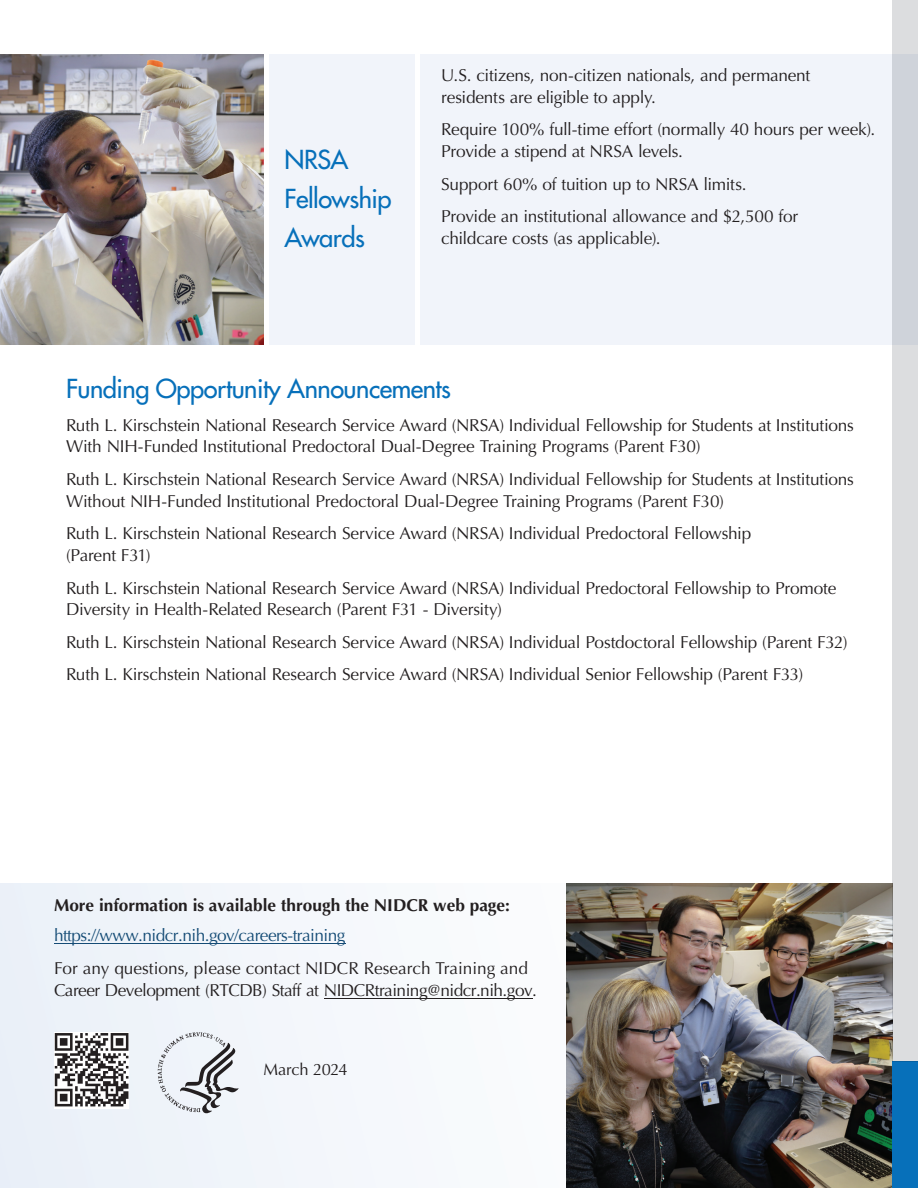
<style>
.page{position:relative;width:918px;height:1188px;background:#fff}
.page>*{position:absolute;margin:0;border:0;box-sizing:border-box;transform-origin:0 0}
.t1{font:500 25.5px/39px "Futura Std";letter-spacing:-.02em;color:#0770ba}
.t2{font:17.25px/21.8px "Optima";letter-spacing:-.015em;color:#231f20}
.t3{font:700 17.25px/30.8px "Optima LT Std";color:#231f20}
.t4{font:16.5px "Optima";letter-spacing:-.02em;color:#231f20}
.s1{font-family:"Optima";font-weight:400;color:#154c76}
</style>
<div class="page">
<img style="left:0;top:54px;width:263px;height:291px">
<div style="left:269px;top:54px;width:145px;height:291px;background:#f1f4fa"></div>
<div style="left:421px;top:54px;width:497px;height:291px;background:#f1f4fa"></div>
<div style="left:0;top:884px;width:918px;height:304px;background:#f4f7fb"></div>
<img style="left:567px;top:884px;width:325px;height:304px">
<svg style="left:158px;top:1032px;width:81px;height:81px"></svg>
<img style="left:54px;top:1032px;width:74px;height:76px">
<div style="left:892px;top:1061px;width:26px;height:127px;background:#0770ba"></div>
<div style="left:892px;top:0;width:26px;height:1061px;background:linear-gradient(to right,#d8dade,#d8dade)"></div>
<hr style="left:54px;top:943px;width:292px;height:1px;background:#154c76">
<hr style="left:324px;top:998px;width:209px;height:1px;background:#231f20">
<h2 class="t1" style="left:285px;top:141px;width:109px">NRSA<br>Fellowship<br>Awards</h2>
<p class="t2" style="left:441px;top:65px;width:371px">U.S. citizens, non-citizen nationals, and permanent residents are eligible to apply.</p>
<p class="t2" style="left:441px;top:119px;width:436px">Require 100% full-time effort (normally 40 hours per week).<br>Provide a stipend at NRSA levels.</p>
<p class="t2" style="left:441px;top:173px;width:307px">Support 60% of tuition up to NRSA limits.</p>
<p class="t2" style="left:441px;top:206px;width:359px">Provide an institutional allowance and $2,500 for childcare costs (as applicable).</p>
<h2 class="t1" style="left:66px;top:369px;width:386px">Funding Opportunity Announcements</h2>
<p class="t2" style="left:66px;top:414px;width:790px">Ruth L. Kirschstein National Research Service Award (NRSA) Individual Fellowship for Students at Institutions<br>With NIH-Funded Institutional Predoctoral Dual-Degree Training Programs (Parent F30)</p>
<p class="t2" style="left:66px;top:469px;width:790px">Ruth L. Kirschstein National Research Service Award (NRSA) Individual Fellowship for Students at Institutions<br>Without NIH-Funded Institutional Predoctoral Dual-Degree Training Programs (Parent F30)</p>
<p class="t2" style="left:66px;top:523px;width:687px">Ruth L. Kirschstein National Research Service Award (NRSA) Individual Predoctoral Fellowship (Parent F31)</p>
<p class="t2" style="left:66px;top:577px;width:772px">Ruth L. Kirschstein National Research Service Award (NRSA) Individual Predoctoral Fellowship to Promote<br>Diversity in Health-Related Research (Parent F31 - Diversity)</p>
<p class="t2" style="left:66px;top:631px;width:783px">Ruth L. Kirschstein National Research Service Award (NRSA) Individual Postdoctoral Fellowship (Parent F32)</p>
<p class="t2" style="left:66px;top:664px;width:739px">Ruth L. Kirschstein National Research Service Award (NRSA) Individual Senior Fellowship (Parent F33)</p>
<p class="t3" style="left:54px;top:890px;width:458px">More information is available through the NIDCR web page: <span class="s1">https://www.nidcr.nih.gov/careers-training</span></p>
<p class="t2" style="left:54px;top:958px;width:484px">For any questions, please contact NIDCR Research Training and<br>Career Development (RTCDB) Staff at NIDCRtraining@nidcr.nih.gov.</p>
<p class="t4" style="left:264px;top:1060px;width:86px">March 2024</p>
</div>
